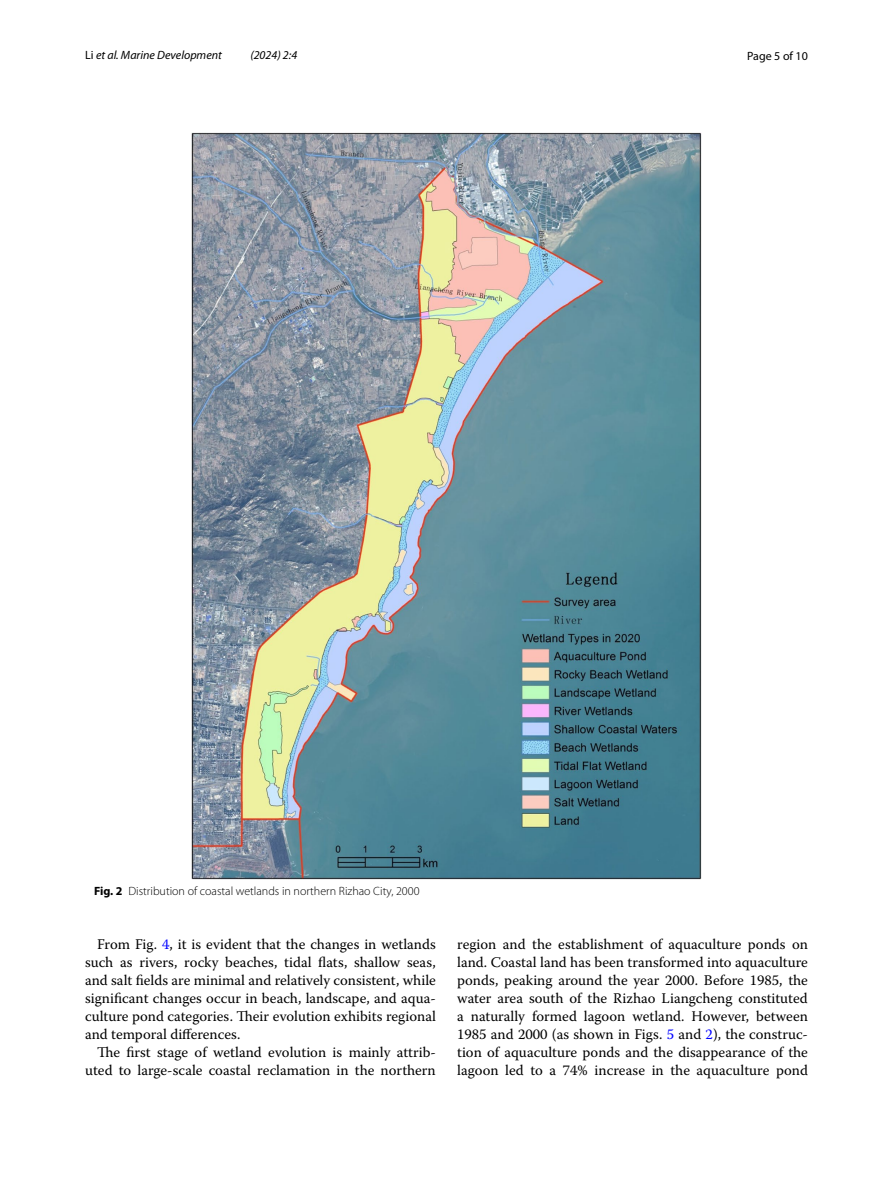
<style>
.page{position:relative;width:893px;height:1187px;background:#fff}
.page>*{position:absolute;margin:0;border:0;box-sizing:border-box;transform-origin:0 0}
.t1{font:14.7px/18px "Warnock Pro";color:#000;text-align:justify}
.t2{font:300 12px "Myriad Pro";color:#000}
.t3{font:italic 12px "Myriad Pro";color:#000}
.t4{font:12px "Myriad Pro";color:#000}
.s1{font-style:normal}
.s2{font-weight:700}
.s3{color:#00f}
</style>
<div class="page">
<img style="left:191px;top:133px;width:511px;height:746px">
<p class="t3" style="left:85px;top:48px;width:138px"><span class="s1">Li</span> et al. Marine Development</p>
<p class="t3" style="left:250px;top:48px;width:48px">(2024) 2:4</p>
<p class="t4" style="left:747px;top:48px;width:62px">Page 5 of 10</p>
<p class="t2" style="left:94px;top:884px;width:327px"><span class="s2">Fig. 2</span> Distribution of coastal wetlands in northern Rizhao City, 2000</p>
<p class="t1" style="left:85px;top:935px;width:352px;text-indent:12px">From Fig. <span class="s3">4</span>, it is evident that the changes in wetlands such as rivers, rocky beaches, tidal flats, shallow seas, and salt fields are minimal and relatively consistent, while significant changes occur in beach, landscape, and aqua&shy;culture pond categories. Their evolution exhibits regional and temporal differences.</p>
<p class="t1" style="left:85px;top:1043px;width:352px;text-align:right">The first stage of wetland evolution is mainly attrib&shy;uted to large-scale coastal reclamation in the northern</p>
<p class="t1" style="left:457px;top:935px;width:352px">region and the establishment of aquaculture ponds on land. Coastal land has been transformed into aquaculture ponds, peaking around the year 2000. Before 1985, the water area south of the Rizhao Liangcheng constituted a naturally formed lagoon wetland. However, between 1985 and 2000 (as shown in Figs. <span class="s3">5</span> and <span class="s3">2</span>), the construc&shy;tion of aquaculture ponds and the disappearance of the lagoon led to a 74% increase in the aquaculture pond</p>
</div>
